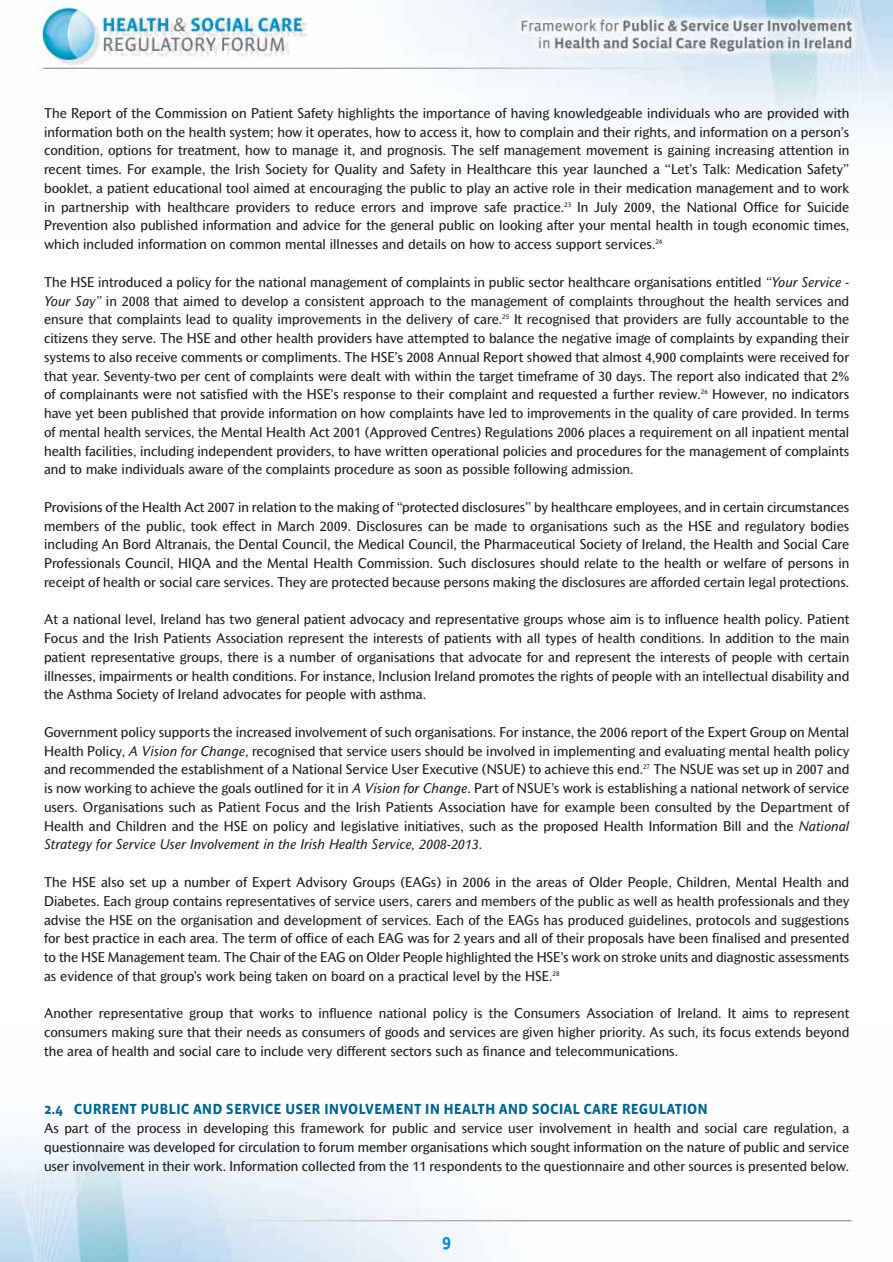
<style>
.page{position:relative;width:893px;height:1262px;background:#fff}
.page>*{position:absolute;margin:0;border:0;box-sizing:border-box;transform-origin:0 0}
.t1{font:700 18px "Vista Sans";color:#0092cc}
.t2{font:700 15px "Vista Sans";color:#00638c}
.t3{font:13.5px/18.8px "Mahsuri Sans";color:#231f1f;text-align:justify}
.s1{font-style:italic}
</style>
<div class="page">
<img style="left:0;top:1122px;width:852px;height:139px">
<img style="left:32px;top:0;width:860px;height:145px">
<p class="t3" style="left:44px;top:105px;width:806px">The Report of the Commission on Patient Safety highlights the importance of having knowledgeable individuals who are provided with information both on the health system; how it operates, how to access it, how to complain and their rights, and information on a person’s condition, options for treatment, how to manage it, and prognosis. The self management movement is gaining increasing attention in recent times. For example, the Irish Society for Quality and Safety in Healthcare this year launched a “Let’s Talk: Medication Safety” booklet, a patient educational tool aimed at encouraging the public to play an active role in their medication management and to work in partnership with healthcare providers to reduce errors and improve safe practice.<sup>23</sup> In July 2009, the National Office for Suicide Prevention also published information and advice for the general public on looking after your mental health in tough economic times, which included information on common mental illnesses and details on how to access support services.<sup>24</sup></p>
<p class="t3" style="left:44px;top:274px;width:806px">The HSE introduced a policy for the national management of complaints in public sector healthcare organisations entitled <span class="s1">“Your Service - Your Say”</span> in 2008 that aimed to develop a consistent approach to the management of complaints throughout the health services and ensure that complaints lead to quality improvements in the delivery of care.<sup>25</sup> It recognised that providers are fully accountable to the citizens they serve. The HSE and other health providers have attempted to balance the negative image of complaints by expanding their systems to also receive comments or compliments. The HSE’s 2008 Annual Report showed that almost 4,900 complaints were received for that year. Seventy-two per cent of complaints were dealt with within the target timeframe of 30 days. The report also indicated that 2% of complainants were not satisfied with the HSE’s response to their complaint and requested a further review.<sup>26</sup> However, no indicators have yet been published that provide information on how complaints have led to improvements in the quality of care provided. In terms of mental health services, the Mental Health Act 2001 (Approved Centres) Regulations 2006 places a requirement on all inpatient mental health facilities, including independent providers, to have written operational policies and procedures for the management of complaints and to make individuals aware of the complaints procedure as soon as possible following admission.</p>
<p class="t3" style="left:44px;top:499px;width:806px">Provisions of the Health Act 2007 in relation to the making of “protected disclosures” by healthcare employees, and in certain circumstances members of the public, took effect in March 2009. Disclosures can be made to organisations such as the HSE and regulatory bodies including An Bord Altranais, the Dental Council, the Medical Council, the Pharmaceutical Society of Ireland, the Health and Social Care Professionals Council, HIQA and the Mental Health Commission. Such disclosures should relate to the health or welfare of persons in receipt of health or social care services. They are protected because persons making the disclosures are afforded certain legal protections.</p>
<p class="t3" style="left:44px;top:612px;width:806px">At a national level, Ireland has two general patient advocacy and representative groups whose aim is to influence health policy. Patient Focus and the Irish Patients Association represent the interests of patients with all types of health conditions. In addition to the main patient representative groups, there is a number of organisations that advocate for and represent the interests of people with certain illnesses, impairments or health conditions. For instance, Inclusion Ireland promotes the rights of people with an intellectual disability and the Asthma Society of Ireland advocates for people with asthma.</p>
<p class="t3" style="left:44px;top:724px;width:806px">Government policy supports the increased involvement of such organisations. For instance, the 2006 report of the Expert Group on Mental Health Policy, <span class="s1">A Vision for Change</span>, recognised that service users should be involved in implementing and evaluating mental health policy and recommended the establishment of a National Service User Executive (NSUE) to achieve this end.<sup>27</sup> The NSUE was set up in 2007 and is now working to achieve the goals outlined for it in <span class="s1">A Vision for Change</span>. Part of NSUE’s work is establishing a national network of service users. Organisations such as Patient Focus and the Irish Patients Association have for example been consulted by the Department of Health and Children and the HSE on policy and legislative initiatives, such as the proposed Health Information Bill and the <span class="s1">National Strategy for Service User Involvement in the Irish Health Service, 2008-2013</span>.</p>
<p class="t3" style="left:44px;top:874px;width:806px">The HSE also set up a number of Expert Advisory Groups (EAGs) in 2006 in the areas of Older People, Children, Mental Health and Diabetes. Each group contains representatives of service users, carers and members of the public as well as health professionals and they advise the HSE on the organisation and development of services. Each of the EAGs has produced guidelines, protocols and suggestions for best practice in each area. The term of office of each EAG was for 2 years and all of their proposals have been finalised and presented to the HSE Management team. The Chair of the EAG on Older People highlighted the HSE’s work on stroke units and diagnostic assessments as evidence of that group’s work being taken on board on a practical level by the HSE.<sup>28</sup></p>
<p class="t3" style="left:44px;top:1005px;width:806px">Another representative group that works to influence national policy is the Consumers Association of Ireland. It aims to represent consumers making sure that their needs as consumers of goods and services are given higher priority. As such, its focus extends beyond the area of health and social care to include very different sectors such as finance and telecommunications.</p>
<p class="t2" style="left:44px;top:1103px;width:665px">2.4 CURRENT PUBLIC AND SERVICE USER INVOLVEMENT IN HEALTH AND SOCIAL CARE REGULATION</p>
<p class="t3" style="left:44px;top:1120px;width:806px">As part of the process in developing this framework for public and service user involvement in health and social care regulation, a questionnaire was developed for circulation to forum member organisations which sought information on the nature of public and service user involvement in their work. Information collected from the 11 respondents to the questionnaire and other sources is presented below.</p>
<h1 class="t1" style="left:442px;top:1234px;width:10px">9</h1>
</div>
